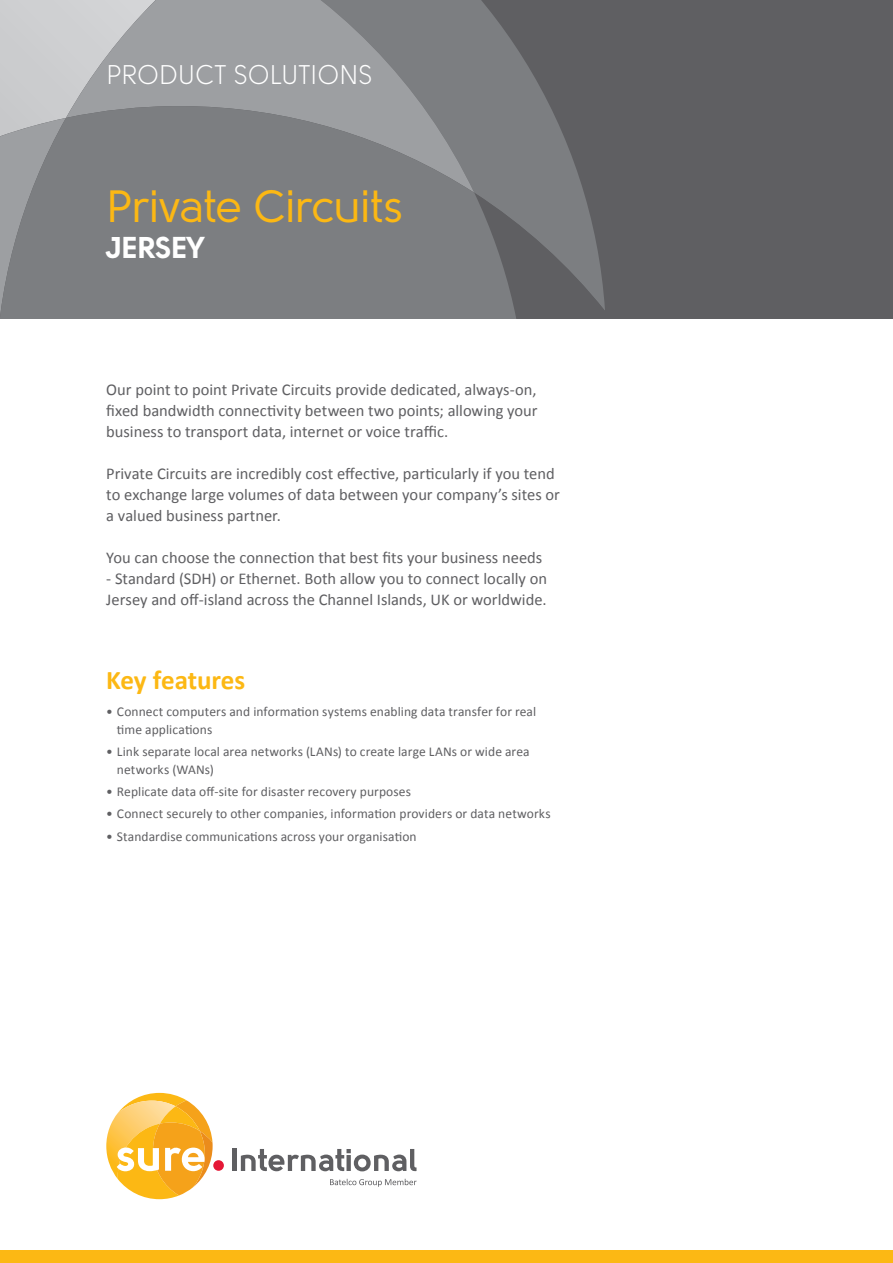
<style>
.page{position:relative;width:893px;height:1263px;background:#fff}
.page>*{position:absolute;margin:0;border:0;box-sizing:border-box;transform-origin:0 0}
.t1{font:45px "Solomon";letter-spacing:-.015em;color:#fcb814}
.t2{font:900 30px "Solomon";color:#fff}
.t3{font:27px "Solomon";letter-spacing:-.01em;color:#fff}
.t4{font:700 27px "Calibri";letter-spacing:-.005em;color:#fcb814}
.t5{font:16.5px/21px "Calibri";color:#5f5f62}
.t6{font:13.5px/18px "Calibri";letter-spacing:.005em;color:#5f5f62}
</style>
<div class="page">
<div style="left:0;top:0;width:876px;height:319px;background:#5f5f62"></div>
<svg style="left:474px;top:0;width:110px;height:193px"></svg>
<div style="left:0;top:0;width:66px;height:106px;background:#cccdcf"></div>
<svg style="left:66px;top:0;width:408px;height:106px;background:#9a9c9f"></svg>
<svg style="left:527px;top:193px;width:78px;height:117px"></svg>
<svg style="left:0;top:106px;width:527px;height:213px;background:#7f8184"></svg>
<div style="left:232px;top:1149px;width:5px;height:22px;background:#5f5f62"></div>
<svg style="left:241px;top:1149px;width:175px;height:22px"></svg>
<div style="left:213px;top:1160px;width:11px;height:11px;background:#e51836;border-radius:50%"></div>
<svg style="left:106px;top:1093px;width:107px;height:106px"></svg>
<svg style="left:330px;top:1179px;width:87px;height:8px"></svg>
<div style="left:0;top:1250px;width:893px;height:13px;background:#fcb814"></div>
<p class="t3" style="left:106px;top:60px;width:268px">PRODUCT SOLUTIONS</p>
<p class="t1" style="left:106px;top:182px;width:298px">Private Circuits</p>
<p class="t2" style="left:106px;top:230px;width:100px">JERSEY</p>
<p class="t5" style="left:106px;top:379px;width:433px;text-align:justify">Our point to point Private Circuits provide dedicated, always-on, fixed bandwidth connectivity between two points; allowing your business to transport data, internet or voice traffic.</p>
<p class="t5" style="left:106px;top:463px;width:455px">Private Circuits are incredibly cost effective, particularly if you tend to exchange large volumes of data between your company’s sites or a valued business partner.</p>
<p class="t5" style="left:106px;top:547px;width:437px">You can choose the connection that best fits your business needs</p>
<p class="t5" style="left:106px;top:568px;width:442px">- Standard (SDH) or Ethernet. Both allow you to connect locally on<br>Jersey and off-island across the Channel Islands, UK or worldwide.</p>
<p class="t4" style="left:106px;top:663px;width:140px">Key features</p>
<p class="t6" style="left:117px;top:702px;width:421px;text-indent:-11px">• Connect computers and information systems enabling data transfer for real time applications</p>
<p class="t6" style="left:117px;top:742px;width:414px;text-indent:-11px">• Link separate local area networks (LANs) to create large LANs or wide area networks (WANs)</p>
<p class="t6" style="left:106px;top:783px;width:306px">• Replicate data off-site for disaster recovery purposes</p>
<p class="t6" style="left:106px;top:805px;width:446px">• Connect securely to other companies, information providers or data networks</p>
<p class="t6" style="left:106px;top:827px;width:312px">• Standardise communications across your organisation</p>
</div>
